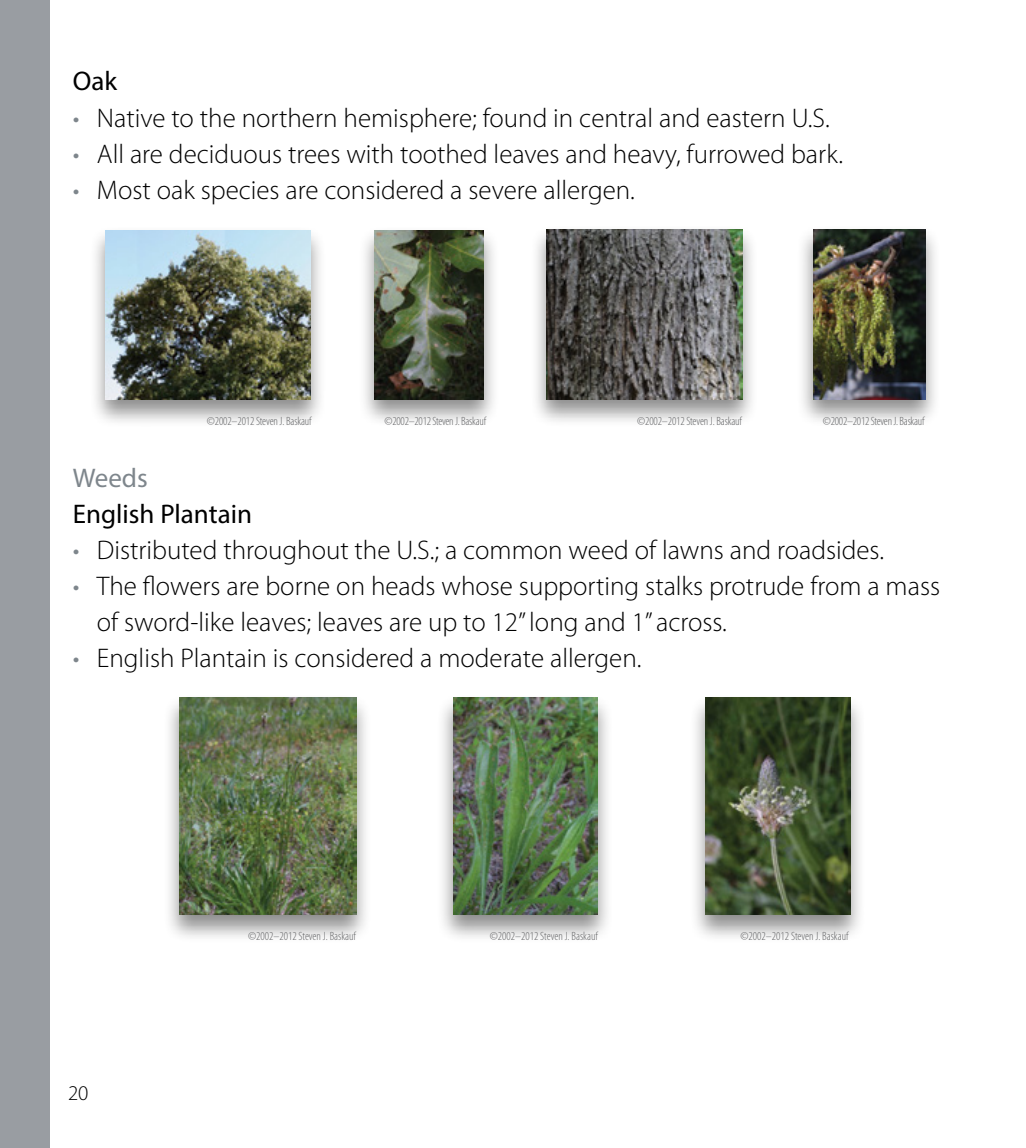
<style>
.page{position:relative;width:1026px;height:1148px;background:#fff}
.page>*{position:absolute;margin:0;border:0;box-sizing:border-box;transform-origin:0 0}
.t1{font:300 27px/36px "Myriad Pro";color:#000}
.t2{font:27px "Myriad Pro";color:#000}
.t3{font:27px "Myriad Pro";color:#7e868c}
.t4{font:300 21px "Myriad Pro";color:#000}
.t5{font:300 condensed 12px "Myriad Pro";letter-spacing:-.01em;color:#636466}
.s1{color:#7e868c}
</style>
<div class="page">
<div style="left:89px;top:225px;width:238px;height:203px;background:#000;opacity:.45"></div>
<img style="left:105px;top:230px;width:206px;height:169px">
<div style="left:358px;top:225px;width:142px;height:202px;background:#000;opacity:.45"></div>
<img style="left:375px;top:230px;width:109px;height:169px">
<div style="left:530px;top:224px;width:229px;height:203px;background:#000;opacity:.45"></div>
<img style="left:547px;top:229px;width:195px;height:170px">
<div style="left:796px;top:224px;width:145px;height:203px;background:#000;opacity:.45"></div>
<img style="left:813px;top:229px;width:113px;height:170px">
<div style="left:689px;top:693px;width:177px;height:249px;background:#000;opacity:.45"></div>
<img style="left:706px;top:698px;width:144px;height:216px">
<div style="left:436px;top:693px;width:177px;height:249px;background:#000;opacity:.45"></div>
<img style="left:453px;top:698px;width:145px;height:216px">
<div style="left:162px;top:693px;width:210px;height:249px;background:#000;opacity:.45"></div>
<img style="left:180px;top:698px;width:176px;height:216px">
<div style="left:0;top:0;width:50px;height:1147px;background:#999da2"></div>
<p class="t2" style="left:73px;top:65px;width:46px">Oak</p>
<p class="t1" style="left:73px;top:100px;width:758px"><span class="s1">•</span> Native to the northern hemisphere; found in central and eastern U.S.</p>
<p class="t1" style="left:73px;top:136px;width:772px"><span class="s1">•</span> All are deciduous trees with toothed leaves and heavy, furrowed bark.</p>
<p class="t1" style="left:73px;top:172px;width:564px"><span class="s1">•</span> Most oak species are considered a severe allergen.</p>
<p class="t5" style="left:207px;top:414px;width:106px">©2002–2012 Steven J. Baskauf</p>
<p class="t5" style="left:385px;top:414px;width:103px">©2002–2012 Steven J. Baskauf</p>
<p class="t5" style="left:637px;top:414px;width:106px">©2002–2012 Steven J. Baskauf</p>
<p class="t5" style="left:823px;top:414px;width:103px">©2002–2012 Steven J. Baskauf</p>
<p class="t3" style="left:73px;top:461px;width:76px">Weeds</p>
<p class="t2" style="left:73px;top:497px;width:181px">English Plantain</p>
<p class="t1" style="left:73px;top:532px;width:813px"><span class="s1">•</span> Distributed throughout the U.S.; a common weed of lawns and roadsides.</p>
<p class="t1" style="left:97px;top:568px;width:845px;text-indent:-24px"><span class="s1">•</span> The flowers are borne on heads whose supporting stalks protrude from a mass of sword-like leaves; leaves are up to 12” long and 1” across.</p>
<p class="t1" style="left:73px;top:640px;width:570px"><span class="s1">•</span> English Plantain is considered a moderate allergen.</p>
<p class="t4" style="left:68px;top:1080px;width:22px">20</p>
<p class="t5" style="left:248px;top:929px;width:109px">©2002–2012 Steven J. Baskauf</p>
<p class="t5" style="left:490px;top:929px;width:109px">©2002–2012 Steven J. Baskauf</p>
<p class="t5" style="left:741px;top:929px;width:109px">©2002–2012 Steven J. Baskauf</p>
</div>
